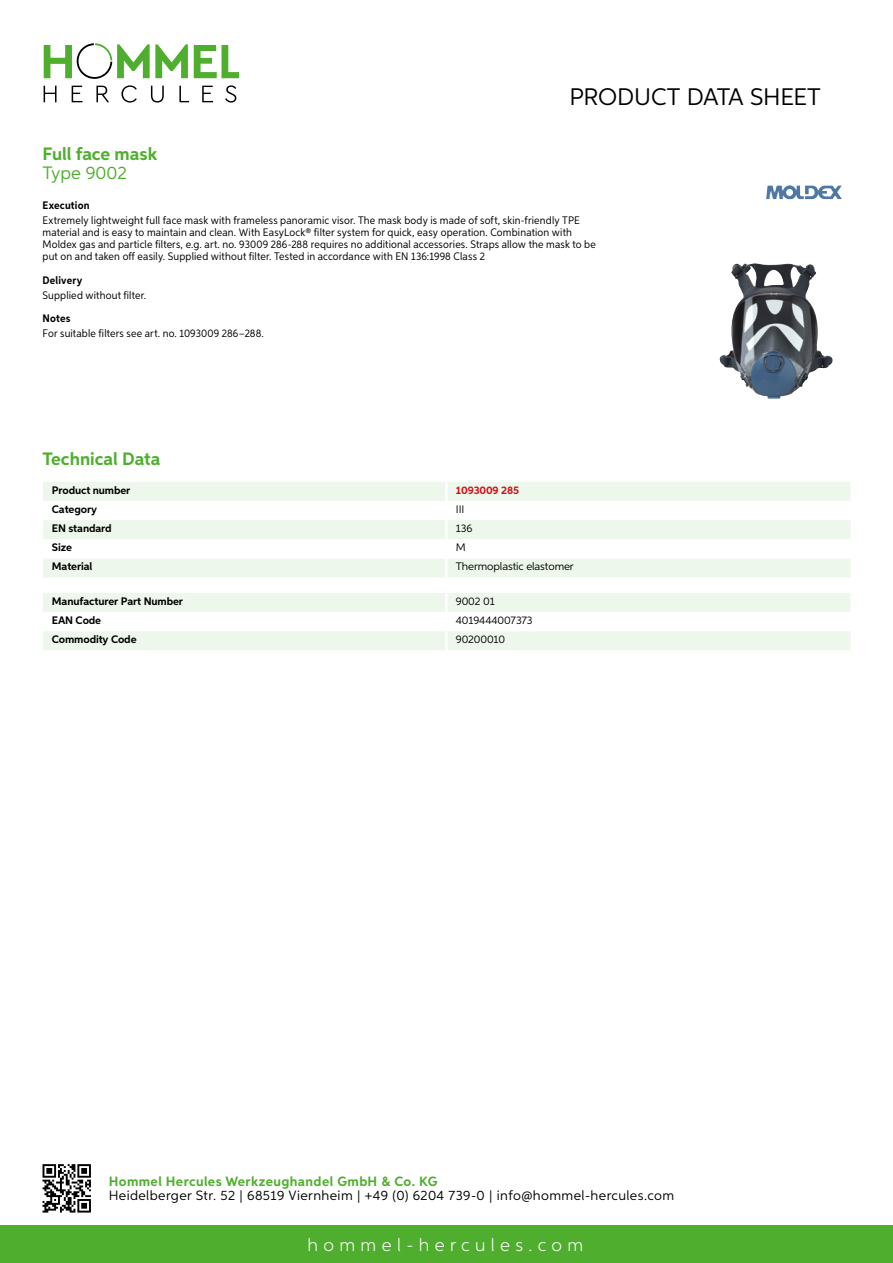
<style>
.page{position:relative;width:893px;height:1263px;background:#fff}
.page>*{position:absolute;margin:0;border:0;box-sizing:border-box;transform-origin:0 0}
.t1{font:24px "Aspira";letter-spacing:-.01em;color:#000}
.t2{font:700 18px "Aspira";color:#50ae2f}
.t3{font:300 18px "Aspira";letter-spacing:.3em;color:#fff}
.t4{font:18px "Aspira";color:#50ae2f}
.t5{font:13.5px "Aspira";letter-spacing:.03em;color:#000}
.t6{font:700 13.5px "Aspira";letter-spacing:.03em;color:#50ae2f}
.t7{font:10.95px/12px "Aspira Nar";letter-spacing:.015em;color:#000}
.t8{font:700 10.95px "Aspira";letter-spacing:-.01em;color:#000}
.t9{font:10.95px "Aspira";letter-spacing:-.01em;color:#000}
.t10{font:700 10.95px "Aspira Nar";letter-spacing:.015em;color:#000}
.t11{font:700 10.95px "Aspira";letter-spacing:-.01em;color:#cd1013}
</style>
<div class="page">
<div style="left:0;top:1226px;width:893px;height:37px;background:#50ae2f"></div>
<svg style="left:43px;top:1164px;width:48px;height:48px"></svg>
<svg style="left:194px;top:45px;width:45px;height:33px"></svg>
<svg style="left:44px;top:43px;width:144px;height:36px"></svg>
<svg style="left:44px;top:86px;width:13px;height:16px"></svg>
<svg style="left:72px;top:86px;width:10px;height:16px"></svg>
<svg style="left:96px;top:86px;width:13px;height:16px"></svg>
<svg style="left:121px;top:85px;width:16px;height:18px"></svg>
<svg style="left:151px;top:86px;width:13px;height:17px"></svg>
<svg style="left:179px;top:86px;width:10px;height:16px"></svg>
<svg style="left:202px;top:86px;width:11px;height:16px"></svg>
<svg style="left:225px;top:85px;width:11px;height:18px"></svg>
<div style="left:43px;top:482px;width:807px;height:95px;background:#eef7eb"></div>
<svg style="left:43px;top:501px;width:807px;height:57px"></svg>
<hr style="left:445px;top:482px;width:3px;height:19px;background:#fff">
<hr style="left:445px;top:501px;width:3px;height:19px;background:#fff">
<hr style="left:445px;top:520px;width:3px;height:19px;background:#fff">
<hr style="left:445px;top:539px;width:3px;height:19px;background:#fff">
<hr style="left:445px;top:558px;width:3px;height:19px;background:#fff">
<svg style="left:43px;top:593px;width:807px;height:57px"></svg>
<hr style="left:445px;top:631px;width:3px;height:19px;background:#fff">
<img style="left:720px;top:263px;width:113px;height:136px">
<img style="left:766px;top:185px;width:69px;height:14px">
<h1 class="t1" style="left:569px;top:82px;width:253px">Product data sh eet</h1>
<h2 class="t2" style="left:43px;top:142px;width:116px">Full face mask</h2>
<h2 class="t4" style="left:43px;top:162px;width:86px">Type 9002</h2>
<p class="t10" style="left:43px;top:199px;width:49px">Execution</p>
<p class="t7" style="left:43px;top:214px;width:555px">Extremely lightweight full face mask with frameless panoramic visor. The mask body is made of soft, skin-friendly TPE material and is easy to maintain and clean. With EasyLock® filter system for quick, easy operation. Combination with Moldex gas and particle filters, e.g. art. no. 93009 286-288 requires no additional accessories. Straps allow the mask to be put on and taken off easily. Supplied without filter. Tested in accordance with EN 136:1998 Class 2</p>
<p class="t10" style="left:43px;top:273px;width:41px">Delivery</p>
<p class="t7" style="left:43px;top:289px;width:105px">Supplied without filter.</p>
<p class="t10" style="left:43px;top:311px;width:29px">Notes</p>
<p class="t7" style="left:43px;top:327px;width:223px">For suitable filters see art. no. 1093009 286–288.</p>
<h2 class="t2" style="left:43px;top:448px;width:120px">Technical Data</h2>
<p class="t8" style="left:52px;top:483px;width:80px">Product number</p>
<p class="t11" style="left:456px;top:483px;width:65px">1093009 285</p>
<p class="t8" style="left:52px;top:502px;width:47px">Category</p>
<p class="t9" style="left:456px;top:502px;width:10px">III</p>
<p class="t8" style="left:52px;top:521px;width:61px">EN standard</p>
<p class="t9" style="left:456px;top:522px;width:18px">136</p>
<p class="t8" style="left:52px;top:541px;width:22px">Size</p>
<p class="t9" style="left:456px;top:541px;width:11px">M</p>
<p class="t8" style="left:52px;top:560px;width:42px">Material</p>
<p class="t9" style="left:456px;top:560px;width:119px">Thermoplastic elastomer</p>
<p class="t8" style="left:52px;top:594px;width:133px">Manufacturer Part Number</p>
<p class="t9" style="left:456px;top:594px;width:40px">9002 01</p>
<p class="t8" style="left:52px;top:613px;width:51px">EAN Code</p>
<p class="t9" style="left:456px;top:613px;width:78px">4019444007373</p>
<p class="t8" style="left:52px;top:633px;width:86px">Commodity Code</p>
<p class="t9" style="left:456px;top:633px;width:51px">90200010</p>
<p class="t6" style="left:109px;top:1172px;width:330px">Hommel Hercules Werkzeughandel GmbH &amp; Co. KG</p>
<p class="t5" style="left:109px;top:1187px;width:567px">Heidelberger Str. 52 | 68519 Viernheim | +49 (0) 6204 739-0 | info@hommel-hercules.com</p>
<h2 class="t3" style="left:307px;top:1234px;width:277px">hommel-hercules.com</h2>
</div>
